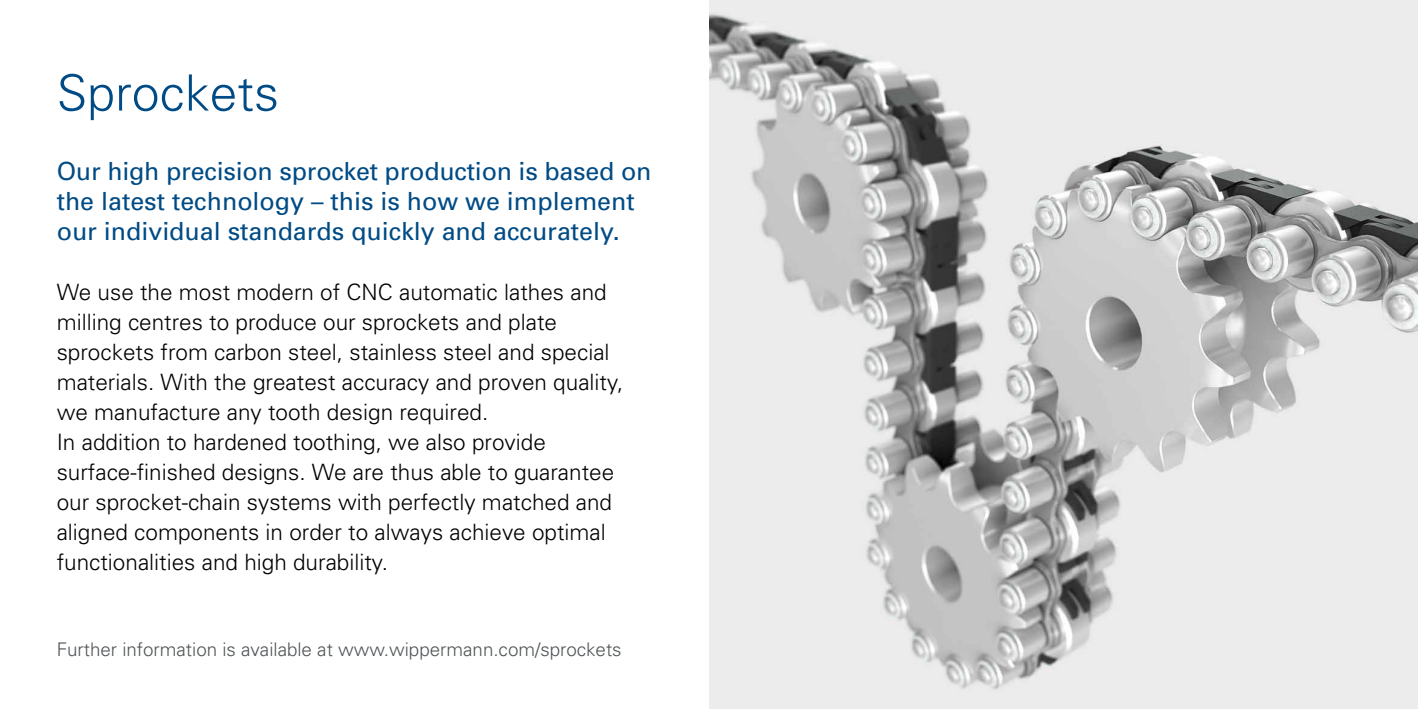
<style>
.page{position:relative;width:1418px;height:709px;background:#fff}
.page>*{position:absolute;margin:0;border:0;box-sizing:border-box;transform-origin:0 0}
.t1{font:300 50px "Univers";color:#004b85}
.t2{font:25px/30px "Univers";color:#004b85}
.t3{font:300 22.5px/30px "Univers";color:#000}
.t4{font:300 18.75px "Univers";color:#505456}
</style>
<div class="page">
<img style="left:709px;top:0;width:708px;height:709px">
<h1 class="t1" style="left:57px;top:63px;width:224px">Sprockets</h1>
<p class="t2" style="left:57px;top:156px;width:596px">Our high precision sprocket production is based on the latest technology – this is how we implement our individual standards quickly and accurately.</p>
<p class="t3" style="left:57px;top:277px;width:568px">We use the most modern of CNC automatic lathes and milling centres to produce our sprockets and plate sprockets from carbon steel, stainless steel and special materials. With the greatest accuracy and proven quality, we manufacture any tooth design required.<br>In addition to hardened toothing, we also provide surface-finished designs. We are thus able to guarantee our sprocket-chain systems with perfectly matched and aligned components in order to always achieve optimal functionalities and high durability.</p>
<p class="t4" style="left:57px;top:638px;width:566px">Further information is available at www.wippermann.com/sprockets</p>
</div>
